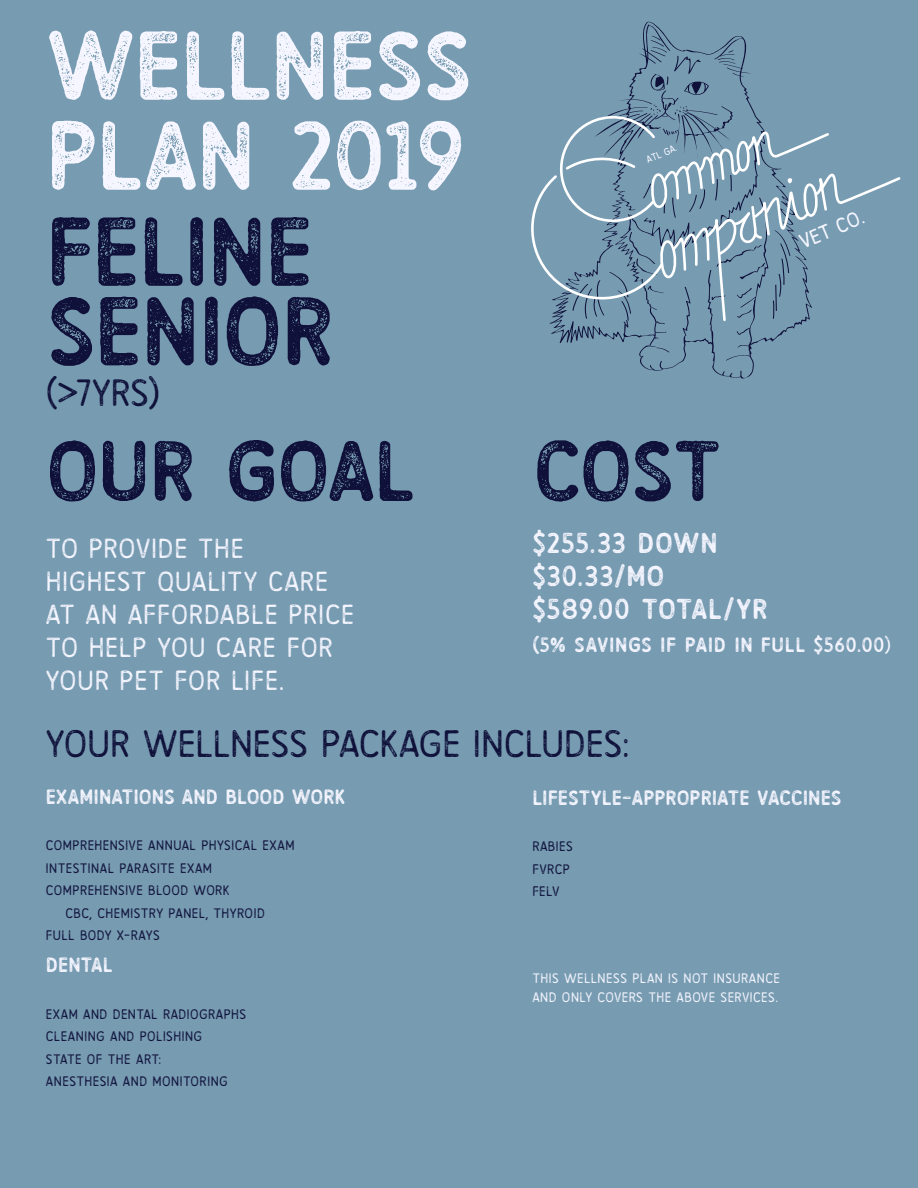
<style>
.page{position:relative;width:918px;height:1188px;background:#779bb1}
.page>*{position:absolute;margin:0;border:0;box-sizing:border-box;transform-origin:0 0}
.t1{font:700 127.05px/90px "Roves Sans Press";letter-spacing:-.015em;color:#f5f6ff}
.t2{font:700 127.05px "Roves Sans Press";letter-spacing:-.01em;color:#0f113a}
.t3{font:700 111.6px "Roves Sans Press";letter-spacing:-.02em;color:#0f113a}
.t4{font:49.95px "Roves Sans Press";letter-spacing:-.005em;color:#0f113a}
.t5{font:49.5px "Roves Sans Press";color:#0f113a}
.t6{font:700 37.5px/33px "Roves Sans Press";letter-spacing:.015em;color:#f5f6ff}
.t7{font:36px/33px "Roves Sans Press";letter-spacing:.02em;color:#f5f6ff}
.t8{font:700 27px "Roves Sans Press";color:#f5f6ff}
.t9{font:27px "Roves Sans Rough";color:#f5f6ff}
.t10{font:18px/22.5px "Roves Sans Press";letter-spacing:.02em;color:#0f113a}
.t11{font:18px/19.5px "Roves Sans Press";letter-spacing:.02em;color:#f5f6ff}
.t12{font:12.9px "Roves Sans Rough";color:#f5f6ff}
.s1{font-weight:400}
</style>
<div class="page">
<svg style="left:639px;top:352px;width:115px;height:27px"></svg>
<svg style="left:531px;top:21px;width:370px;height:331px"></svg>
<h1 class="t1" style="left:46px;top:15px;width:429px">Wellness<br>Plan 2019</h1>
<h1 class="t2" style="left:46px;top:179px;width:270px">feline</h1>
<h1 class="t2" style="left:46px;top:259px;width:290px">senior</h1>
<h3 class="t5" style="left:46px;top:364px;width:117px">(&gt;7YRS)</h3>
<h2 class="t3" style="left:46px;top:407px;width:371px">Our Goal</h2>
<h3 class="t7" style="left:46px;top:530px;width:310px">To provide the<br>highest quality care at an affordable price to help you care for your pet for life.</h3>
<p class="t12" style="left:644px;top:153px;width:34px;rotate:-23deg">ATL GA.</p>
<h3 class="t9" style="left:794px;top:229px;width:70px;rotate:-23deg">VET CO.</h3>
<h2 class="t3" style="left:532px;top:407px;width:191px">Cost</h2>
<h3 class="t6" style="left:532px;top:525px;width:237px">$255.33 Down $30.33/mo $589.00 Total/yr</h3>
<h3 class="t8" style="left:532px;top:630px;width:360px">(5% savings if paid in full $560.00<span class="s1">)</span></h3>
<h3 class="t4" style="left:46px;top:715px;width:585px">Your wellness package includes:</h3>
<h3 class="t8" style="left:46px;top:781px;width:301px">examinations and blood work</h3>
<p class="t10" style="left:46px;top:833px;width:250px">Comprehensive Annual Physical Exam</p>
<p class="t10" style="left:46px;top:856px;width:168px">Intestinal Parasite Exam</p>
<p class="t10" style="left:46px;top:878px;width:185px">Comprehensive Blood Work</p>
<p class="t10" style="left:66px;top:901px;width:201px">CbC, Chemistry Panel, Thyroid</p>
<p class="t10" style="left:46px;top:923px;width:115px">Full Body X-rays</p>
<h3 class="t8" style="left:46px;top:950px;width:68px">Dental</h3>
<p class="t10" style="left:46px;top:1002px;width:202px">Exam and Dental Radiographs<br>Cleaning and Polishing<br>State of the Art:<br>Anesthesia and Monitoring</p>
<h3 class="t8" style="left:532px;top:782px;width:311px">Lifestyle-appropriate Vaccines</h3>
<p class="t10" style="left:532px;top:834px;width:42px">Rabies<br>FVRCP<br>FeLV</p>
<p class="t11" style="left:532px;top:967px;width:249px">This wellness plan is not insurance and only covers the above services.</p>
</div>
